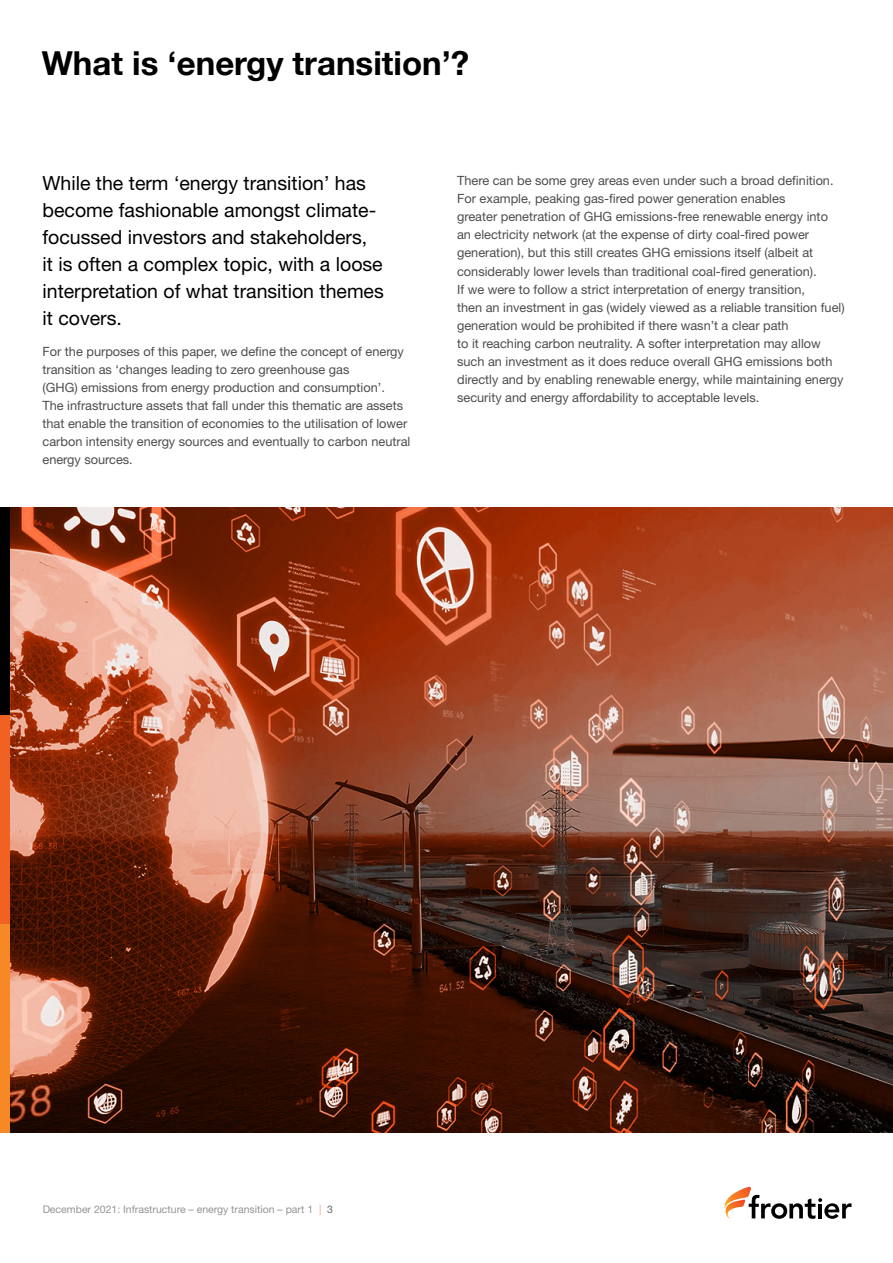
<style>
.page{position:relative;width:893px;height:1263px;background:#fff}
.page>*{position:absolute;margin:0;border:0;box-sizing:border-box;transform-origin:0 0}
.t1{font:700 33px "Helvetica Neue";color:#000}
.t2{font:19.5px/27px "Helvetica Neue LT Std";color:#000}
.t3{font:12.75px/18px "Helvetica Neue LT Std";color:#4d4d4d}
.t4{font:10.5px "Helvetica Neue LT Std";color:#4d4d4d}
.s1{color:#f16122}
.s2{color:#000}
</style>
<div class="page">
<img style="left:10px;top:507px;width:883px;height:625px">
<div style="left:0;top:507px;width:10px;height:208px;background:#000"></div>
<div style="left:0;top:715px;width:10px;height:209px;background:#f16122"></div>
<div style="left:0;top:924px;width:10px;height:208px;background:#f68926"></div>
<svg style="left:724px;top:1187px;width:127px;height:32px"></svg>
<h1 class="t1" style="left:42px;top:37px;width:429px">What is ‘energy transition’?</h1>
<h2 class="t2" style="left:43px;top:170px;width:343px">While the term ‘energy transition’ has become fashionable amongst climate&shy;focussed investors and stakeholders,<br>it is often a complex topic, with a loose interpretation of what transition themes it covers.</h2>
<p class="t3" style="left:43px;top:342px;width:369px">For the purposes of this paper, we define the concept of energy transition as ‘changes leading to zero greenhouse gas<br>(GHG) emissions from energy production and consumption’.<br>The infrastructure assets that fall under this thematic are assets that enable the transition of economies to the utilisation of lower carbon intensity energy sources and eventually to carbon neutral energy sources.</p>
<p class="t3" style="left:457px;top:172px;width:389px">There can be some grey areas even under such a broad definition.<br>For example, peaking gas-fired power generation enables<br>greater penetration of GHG emissions-free renewable energy into an electricity network (at the expense of dirty coal-fired power generation), but this still creates GHG emissions itself (albeit at considerably lower levels than traditional coal-fired generation).<br>If we were to follow a strict interpretation of energy transition,<br>then an investment in gas (widely viewed as a reliable transition fuel) generation would be prohibited if there wasn’t a clear path<br>to it reaching carbon neutrality. A softer interpretation may allow such an investment as it does reduce overall GHG emissions both directly and by enabling renewable energy, while maintaining energy security and energy affordability to acceptable levels.</p>
<p class="t4" style="left:43px;top:1203px;width:292px">December 2021: Infrastructure – energy transition – part 1 <span class="s1">|</span> <span class="s2">3</span></p>
</div>
